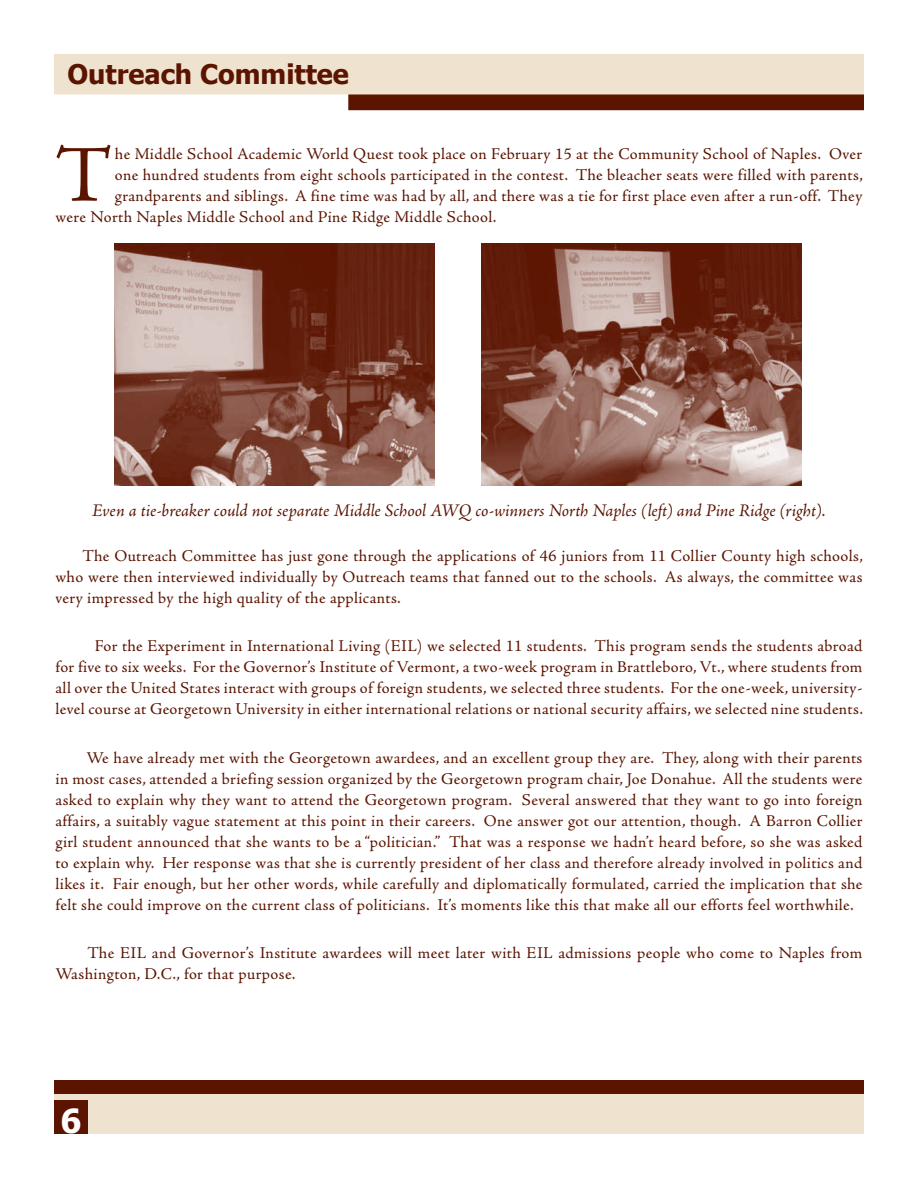
<style>
.page{position:relative;width:918px;height:1188px;background:#fff}
.page>*{position:absolute;margin:0;border:0;box-sizing:border-box;transform-origin:0 0}
.t1{font:80.7px "Adobe Jenson Pro";color:#5a1400}
.t2{font:700 33px "Tahoma";color:#fff}
.t3{font:700 27px "Tahoma";color:#5a1400}
.t4{font:italic 18px "Adobe Jenson Pro";letter-spacing:-.005em;color:#5a1400}
.t5{font:16.5px/21px "Adobe Jenson Pro";letter-spacing:.02em;color:#5a1400;text-align:justify}
</style>
<div class="page">
<div style="left:348px;top:92px;width:516px;height:18px;background:#5a1400;border:2px solid #5a1400"></div>
<div style="left:54px;top:54px;width:810px;height:40px;background:#efe2cf"></div>
<div style="left:54px;top:1094px;width:810px;height:40px;background:#efe2cf"></div>
<div style="left:54px;top:1100px;width:34px;height:34px;background:#5a1400"></div>
<div style="left:54px;top:1080px;width:810px;height:14px;background:#5a1400"></div>
<img style="left:482px;top:243px;width:320px;height:243px">
<img style="left:115px;top:243px;width:320px;height:243px">
<h3 class="t3" style="left:68px;top:55px;width:283px">Outreach Committee</h3>
<h1 class="t1" style="left:56px;top:130px;width:59px">T</h1>
<p class="t5" style="left:115px;top:143px;width:749px">he Middle School Academic World Quest took place on February 15 at the Community School of Naples. Over</p>
<p class="t5" style="left:115px;top:164px;width:750px">one hundred students from eight schools participated in the contest. The bleacher seats were filled with parents,</p>
<p class="t5" style="left:115px;top:185px;width:749px">grandparents and siblings. A fine time was had by all, and there was a tie for first place even after a run-off. They</p>
<p class="t5" style="left:55px;top:206px;width:442px">were North Naples Middle School and Pine Ridge Middle School.</p>
<p class="t4" style="left:92px;top:500px;width:735px">Even a tie-breaker could not separate Middle School AWQ co-winners North Naples (left) and Pine Ridge (right).</p>
<p class="t5" style="left:55px;top:546px;width:809px;text-indent:27px">The Outreach Committee has just gone through the applications of 46 juniors from 11 Collier County high schools, who were then interviewed individually by Outreach teams that fanned out to the schools. As always, the committee was very impressed by the high quality of the applicants.</p>
<p class="t5" style="left:55px;top:636px;width:809px;text-indent:39px">For the Experiment in International Living (EIL) we selected 11 students. This program sends the students abroad for five to six weeks. For the Governor’s Institute of Vermont, a two-week program in Brattleboro, Vt., where students from all over the United States interact with groups of foreign students, we selected three students. For the one-week, university&shy;level course at Georgetown University in either international relations or national security affairs, we selected nine students.</p>
<p class="t5" style="left:55px;top:748px;width:809px;text-indent:31px">We have already met with the Georgetown awardees, and an excellent group they are. They, along with their parents in most cases, attended a briefing session organized by the Georgetown program chair, Joe Donahue. All the students were asked to explain why they want to attend the Georgetown program. Several answered that they want to go into foreign affairs, a suitably vague statement at this point in their careers. One answer got our attention, though. A Barron Collier girl student announced that she wants to be a “politician.” That was a response we hadn’t heard before, so she was asked to explain why. Her response was that she is currently president of her class and therefore already involved in politics and likes it. Fair enough, but her other words, while carefully and diplomatically formulated, carried the implication that she felt she could improve on the current class of politicians. It’s moments like this that make all our efforts feel worthwhile.</p>
<p class="t5" style="left:55px;top:943px;width:808px;text-indent:32px">The EIL and Governor’s Institute awardees will meet later with EIL admissions people who come to Naples from<br>Washington, D.C., for that purpose.</p>
<h2 class="t2" style="left:60px;top:1098px;width:23px">6</h2>
</div>
